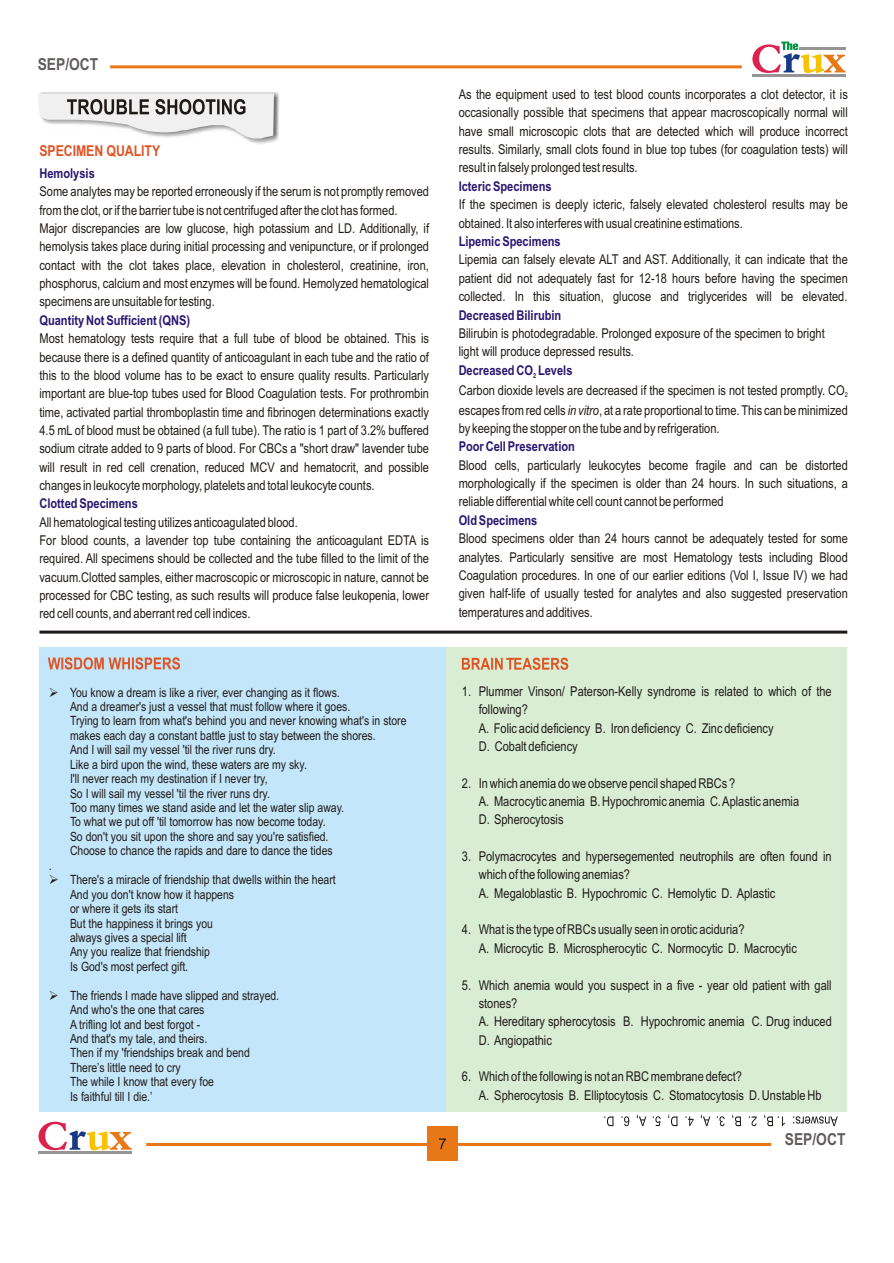
<style>
.page{position:relative;width:894px;height:1263px;background:#fff}
.page>*{position:absolute;margin:0;border:0;box-sizing:border-box;transform-origin:0 0}
.t1{font:700 16.5px "Arial Narrow";color:#615c5c}
.t2{font:700 15px "Arial Narrow";letter-spacing:-.005em;color:#e05424}
.t3{font:13.5px/18.3px "Arial Narrow";color:#1f1a17}
.t4{font:700 13.5px "Arial Narrow";color:#291770}
.t5{font:12.75px/14.4px "Arial Narrow";color:#1f1a17}
.s1{font-style:italic}
</style>
<div class="page">
<img style="left:40px;top:93px;width:239px;height:51px">
<svg style="left:38px;top:94px;width:236px;height:45px"></svg>
<hr style="left:146px;top:1143px;width:625px;height:3px;background:#e87817">
<div style="left:427px;top:1127px;width:30px;height:34px;background:#e87817"></div>
<svg style="left:439px;top:1138px;width:7px;height:11px"></svg>
<svg style="left:39px;top:1122px;width:93px;height:28px"></svg>
<hr style="left:38px;top:1151px;width:94px;height:2px;background:#969494">
<hr style="left:110px;top:65px;width:632px;height:3px;background:#e87817">
<svg style="left:752px;top:42px;width:94px;height:31px"></svg>
<hr style="left:799px;top:48px;width:47px;height:2px;background:#969494">
<hr style="left:752px;top:74px;width:94px;height:2px;background:#969494">
<hr style="left:39px;top:631px;width:808px;height:3px;background:#1f1a17">
<div style="left:39px;top:647px;width:407px;height:465px;background:#c4e6fa"></div>
<div style="left:446px;top:647px;width:401px;height:465px;background:#d9edd4"></div>
<svg style="left:48px;top:657px;width:132px;height:13px"></svg>
<svg style="left:462px;top:658px;width:106px;height:12px"></svg>
<svg style="left:604px;top:1115px;width:234px;height:11px"></svg>
<p class="t1" style="left:38px;top:58px;width:62px">SEP/OCT</p>
<p class="t2" style="left:39px;top:146px;width:122px">SPECIMEN QUALITY</p>
<p class="t4" style="left:39px;top:168px;width:57px">Hemolysis</p>
<p class="t3" style="left:39px;top:184px;width:391px">Some analytes may be reported erroneously if the serum is not promptly removed from the clot, or if the barrier tube is not centrifuged after the clot has formed.<br>Major discrepancies are low glucose, high potassium and LD. Additionally, if hemolysis takes place during initial processing and venipuncture, or if prolonged contact with the clot takes place, elevation in cholesterol, creatinine, iron, phosphorus, calcium and most enzymes will be found. Hemolyzed hematological specimens are unsuitable for testing.</p>
<p class="t3" style="left:39px;top:331px;width:391px;text-align:justify">Most hematology tests require that a full tube of blood be obtained. This is because there is a defined quantity of anticoagulant in each tube and the ratio of this to the blood volume has to be exact to ensure quality results. Particularly important are blue-top tubes used for Blood Coagulation tests. For prothrombin time, activated partial thromboplastin time and fibrinogen determinations exactly 4.5 mL of blood must be obtained (a full tube). The ratio is 1 part of 3.2% buffered sodium citrate added to 9 parts of blood. For CBCs a "short draw" lavender tube will result in red cell crenation, reduced MCV and hematocrit, and possible changes in leukocyte morphology, platelets and total leukocyte counts.</p>
<p class="t3" style="left:39px;top:514px;width:391px">All hematological testing utilizes anticoagulated blood.<br>For blood counts, a lavender top tube containing the anticoagulant EDTA is required. All specimens should be collected and the tube filled to the limit of the vacuum.Clotted samples, either macroscopic or microscopic in nature, cannot be processed for CBC testing, as such results will produce false leukopenia, lower red cell counts, and aberrant red cell indices.</p>
<p class="t4" style="left:39px;top:315px;width:152px">Quantity Not Sufficient (QNS)</p>
<p class="t4" style="left:39px;top:499px;width:100px">Clotted Specimens</p>
<p class="t5" style="left:49px;top:859px;width:4px">.</p>
<p class="t5" style="left:70px;top:686px;width:338px">You know a dream is like a river, ever changing as it flows.<br>And a dreamer's just a vessel that must follow where it goes.<br>Trying to learn from what's behind you and never knowing what's in store makes each day a constant battle just to stay between the shores.<br>And I will sail my vessel 'til the river runs dry.<br>Like a bird upon the wind, these waters are my sky.<br>I'll never reach my destination if I never try,<br>So I will sail my vessel 'til the river runs dry.<br>Too many times we stand aside and let the water slip away.<br>To what we put off 'til tomorrow has now become today.<br>So don't you sit upon the shore and say you're satisfied.<br>Choose to chance the rapids and dare to dance the tides</p>
<p class="t5" style="left:70px;top:874px;width:267px">There's a miracle of friendship that dwells within the heart And you don't know how it happens<br>or where it gets its start<br>But the happiness it brings you<br>always gives a special lift<br>Any you realize that friendship<br>Is God's most perfect gift.</p>
<p class="t5" style="left:70px;top:989px;width:211px">The friends I made have slipped and strayed.<br>And who's the one that cares<br>A trifling lot and best forgot -<br>And that's my tale, and theirs.<br>Then if my 'friendships break and bend<br>There’s little need to cry<br>The while I know that every foe<br>Is faithful till I die.’</p>
<p class="t3" style="left:459px;top:86px;width:391px;text-align:justify">As the equipment used to test blood counts incorporates a clot detector, it is occasionally possible that specimens that appear macroscopically normal will have small microscopic clots that are detected which will produce incorrect results. Similarly, small clots found in blue top tubes (for coagulation tests) will result in falsely prolonged test results.</p>
<p class="t3" style="left:459px;top:197px;width:391px">If the specimen is deeply icteric, falsely elevated cholesterol results may be obtained. It also interferes with usual creatinine estimations.</p>
<p class="t3" style="left:459px;top:252px;width:391px;text-align:justify">Lipemia can falsely elevate ALT and AST. Additionally, it can indicate that the patient did not adequately fast for 12-18 hours before having the specimen collected. In this situation, glucose and triglycerides will be elevated.</p>
<p class="t3" style="left:459px;top:325px;width:368px">Bilirubin is photodegradable. Prolonged exposure of the specimen to bright light will produce depressed results.</p>
<p class="t3" style="left:459px;top:381px;width:391px;line-height:20px">Carbon dioxide levels are decreased if the specimen is not tested promptly. CO<sub>2 </sub>escapes from red cells <span class="s1">in vitro</span>, at a rate proportional to time. This can be minimized</p>
<p class="t3" style="left:459px;top:420px;width:262px">by keeping the stopper on the tube and by refrigeration.</p>
<p class="t3" style="left:459px;top:457px;width:391px;text-align:justify">Blood cells, particularly leukocytes become fragile and can be distorted morphologically if the specimen is older than 24 hours. In such situations, a reliable differential white cell count cannot be performed</p>
<p class="t3" style="left:459px;top:531px;width:391px;text-align:justify">Blood specimens older than 24 hours cannot be adequately tested for some analytes. Particularly sensitive are most Hematology tests including Blood Coagulation procedures. In one of our earlier editions (Vol I, Issue IV) we had given half-life of usually tested for analytes and also suggested preservation temperatures and additives.</p>
<p class="t4" style="left:459px;top:181px;width:94px">Icteric Specimens</p>
<p class="t4" style="left:459px;top:236px;width:104px">Lipemic Specimens</p>
<p class="t4" style="left:459px;top:310px;width:104px">Decreased Bilirubin</p>
<p class="t4" style="left:459px;top:365px;width:115px">Decreased CO<sub>2</sub> Levels</p>
<p class="t4" style="left:459px;top:442px;width:118px">Poor Cell Preservation</p>
<p class="t4" style="left:459px;top:515px;width:80px">Old Specimens</p>
<p class="t3" style="left:479px;top:683px;width:355px;text-indent:-17px">1. Plummer Vinson/ Paterson-Kelly syndrome is related to which of the following?<br>A. Folic acid deficiency B. Iron deficiency C. Zinc deficiency<br>D. Cobalt deficiency</p>
<p class="t3" style="left:479px;top:775px;width:322px;text-indent:-17px">2. In which anemia do we observe pencil shaped RBCs ?<br>A. Macrocytic anemia B. Hypochromic anemia C. Aplastic anemia<br>D. Spherocytosis</p>
<p class="t3" style="left:479px;top:848px;width:355px;text-indent:-17px">3. Polymacrocytes and hypersegemented neutrophils are often found in which of the following anemias?<br>A. Megaloblastic B. Hypochromic C. Hemolytic D. Aplastic</p>
<p class="t3" style="left:479px;top:922px;width:320px;text-indent:-17px">4. What is the type of RBCs usually seen in orotic aciduria?<br>A. Microcytic B. Microspherocytic C. Normocytic D. Macrocytic</p>
<p class="t3" style="left:479px;top:977px;width:355px;text-indent:-17px">5. Which anemia would you suspect in a five - year old patient with gall stones?<br>A. Hereditary spherocytosis B. Hypochromic anemia C. Drug induced D. Angiopathic</p>
<p class="t3" style="left:479px;top:1069px;width:344px;text-indent:-17px">6. Which of the following is not an RBC membrane defect?<br>A. Spherocytosis B. Elliptocytosis C. Stomatocytosis D. Unstable Hb</p>
<p class="t1" style="left:785px;top:1133px;width:62px">SEP/OCT</p>
</div>
